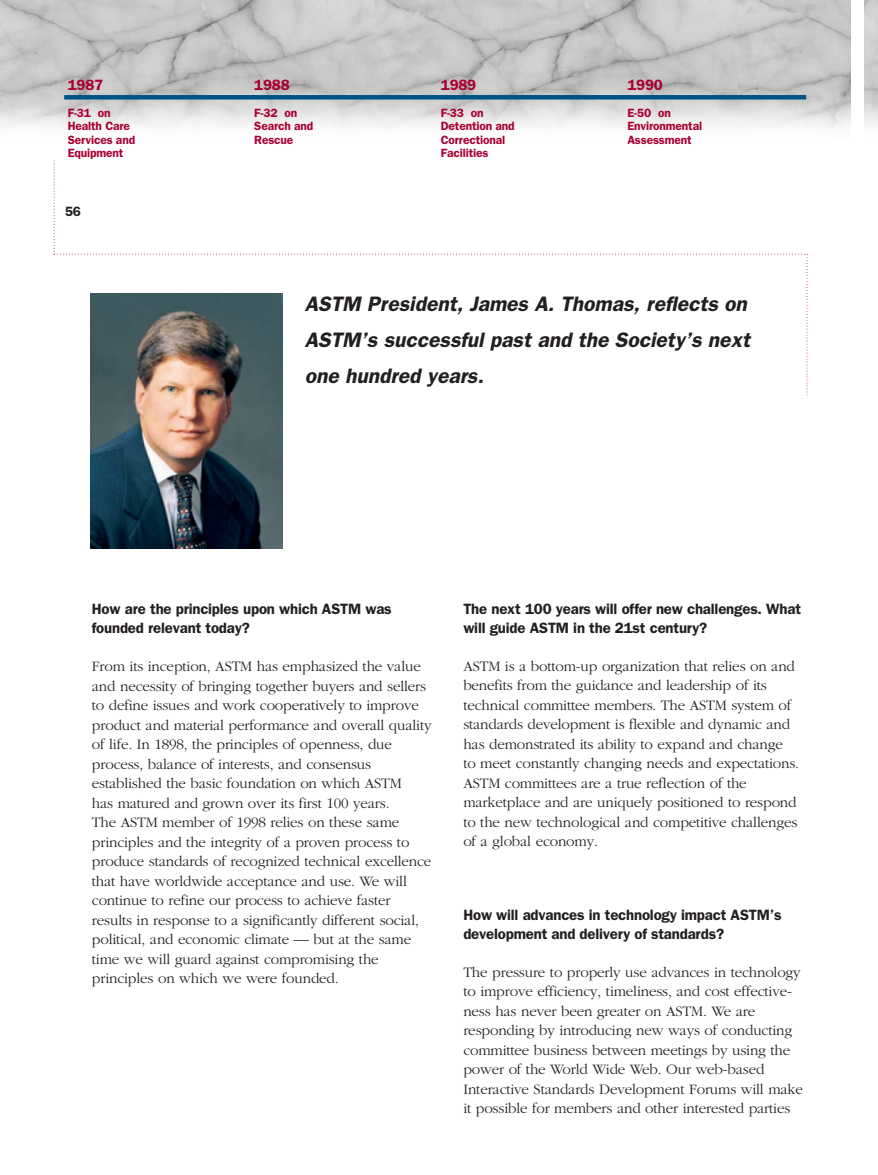
<style>
.page{position:relative;width:878px;height:1175px;background:#fff}
.page>*{position:absolute;margin:0;border:0;box-sizing:border-box;transform-origin:0 0}
.t1{font:italic 600 21px/36px "Franklin Gothic";color:#231f1f}
.t2{font:300 15px/19.5px "Garamond";letter-spacing:-.01em;color:#231f1f}
.t3{font:600 15px/19.5px "Franklin Gothic";letter-spacing:-.01em;color:#231f1f}
.t4{font:600 15px "Franklin Gothic";letter-spacing:-.01em;color:#a90031}
.t5{font:600 13.5px "Franklin Gothic";color:#231f1f}
.t6{font:600 12px/13.5px "Franklin Gothic";letter-spacing:-.01em;color:#a90031}
</style>
<div class="page">
<img style="left:0;top:0;width:850px;height:130px">
<svg style="left:54px;top:161px;width:753px;height:234px"></svg>
<img style="left:91px;top:293px;width:191px;height:255px">
<hr style="left:64px;top:95px;width:742px;height:4px;background:#005387">
<p class="t4" style="left:68px;top:79px;width:37px">1987</p>
<p class="t6" style="left:68px;top:107px;width:69px">F-31 on<br>Health Care<br>Services and<br>Equipment</p>
<p class="t5" style="left:65px;top:206px;width:18px">56</p>
<p class="t4" style="left:254px;top:79px;width:37px">1988</p>
<p class="t6" style="left:254px;top:107px;width:61px">F-32 on<br>Search and<br>Rescue</p>
<p class="t4" style="left:441px;top:79px;width:37px">1989</p>
<p class="t6" style="left:441px;top:107px;width:75px">F-33 on<br>Detention and<br>Correctional<br>Facilities</p>
<p class="t4" style="left:627px;top:79px;width:37px">1990</p>
<p class="t6" style="left:627px;top:107px;width:76px">E-50 on<br>Environmental<br>Assessment</p>
<h1 class="t1" style="left:305px;top:287px;width:447px">ASTM President, James A. Thomas, reflects on<br>ASTM’s successful past and the Society’s next one hundred years.</h1>
<p class="t3" style="left:92px;top:600px;width:301px">How are the principles upon which ASTM was founded relevant today?</p>
<p class="t2" style="left:92px;top:657px;width:341px">From its inception, ASTM has emphasized the value and necessity of bringing together buyers and sellers to define issues and work cooperatively to improve product and material performance and overall quality of life. In 1898, the principles of openness, due process, balance of interests, and consensus established the basic foundation on which ASTM<br>has matured and grown over its first 100 years.<br>The ASTM member of 1998 relies on these same principles and the integrity of a proven process to produce standards of recognized technical excellence that have worldwide acceptance and use. We will continue to refine our process to achieve faster results in response to a significantly different social, political, and economic climate — but at the same time we will guard against compromising the principles on which we were founded.</p>
<p class="t3" style="left:463px;top:600px;width:339px">The next 100 years will offer new challenges. What will guide ASTM in the 21st century?</p>
<p class="t2" style="left:463px;top:657px;width:337px">ASTM is a bottom-up organization that relies on and benefits from the guidance and leadership of its technical committee members. The ASTM system of standards development is flexible and dynamic and has demonstrated its ability to expand and change to meet constantly changing needs and expectations.<br>ASTM committees are a true reflection of the marketplace and are uniquely positioned to respond to the new technological and competitive challenges of a global economy.</p>
<p class="t3" style="left:463px;top:906px;width:320px">How will advances in technology impact ASTM’s development and delivery of standards?</p>
<p class="t2" style="left:463px;top:963px;width:341px">The pressure to properly use advances in technology to improve efficiency, timeliness, and cost effective&shy;ness has never been greater on ASTM. We are responding by introducing new ways of conducting committee business between meetings by using the power of the World Wide Web. Our web-based Interactive Standards Development Forums will make it possible for members and other interested parties</p>
</div>
